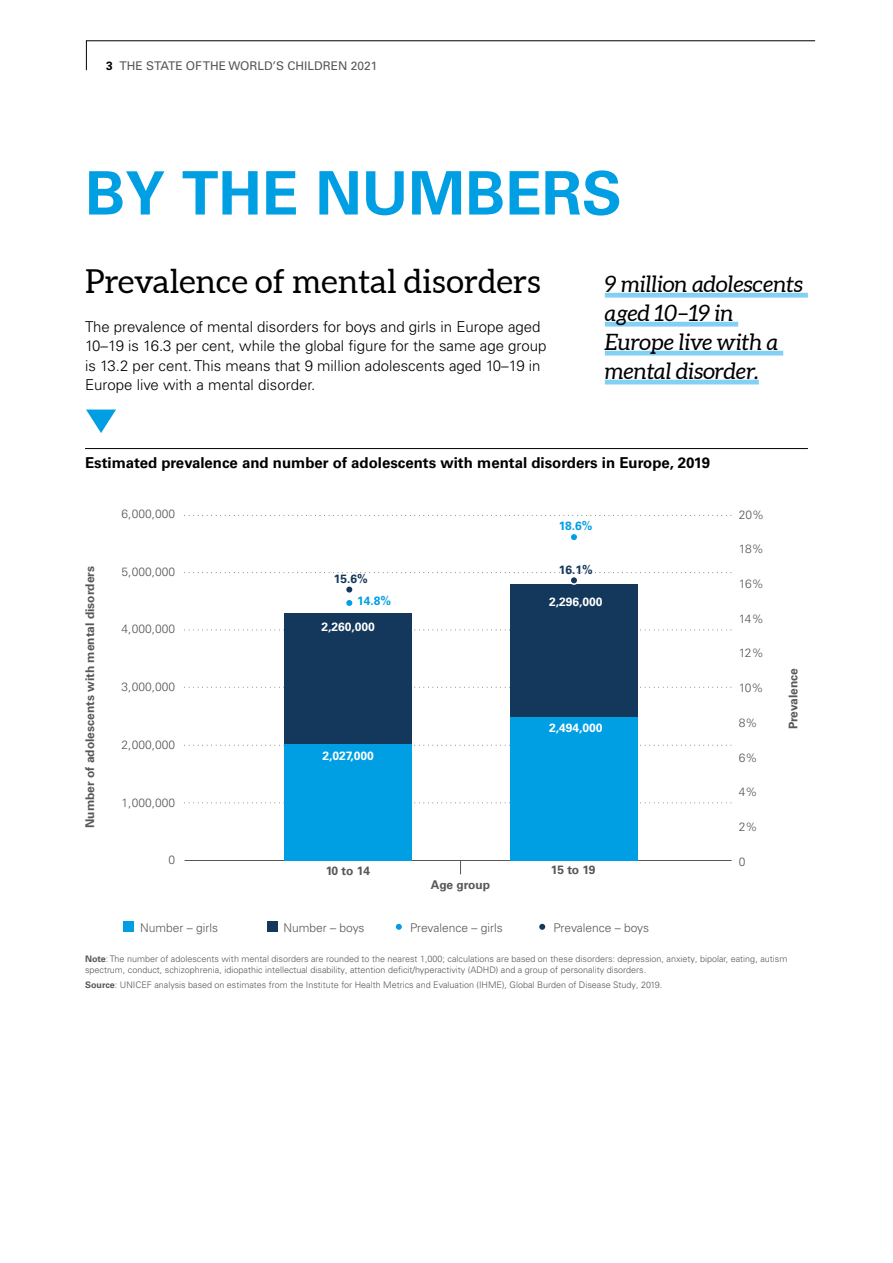
<style>
.page{position:relative;width:893px;height:1263px;background:#fff}
.page>*{position:absolute;margin:0;border:0;box-sizing:border-box;transform-origin:0 0}
.t1{font:700 60px "Univers LT Pro 65";color:#009fe3}
.t2{font:33px "Aleo";color:#000}
.t3{font:italic 22.5px/29px "Aleo";color:#000}
.t4{font:300 15px/19.5px "Univers LT Pro 45";color:#000}
.t5{font:700 15px "Univers LT Pro 65";color:#000}
.t6{font:300 12px "Univers LT Pro 45";color:#575756}
.t7{font:700 12px "Univers LT Pro 65";color:#575756}
.t8{font:700 12px "Univers LT Pro 65";color:#fff}
.t9{font:12px "Univers LT Pro 55 Roman";color:#575756}
.t10{font:700 12px "Univers LT Pro 65";color:#009fe3}
.t11{font:700 12px "Univers LT Pro 65";color:#14385b}
.t12{font:300 9px/10.8px "Univers LT Pro 45";color:#565756}
.s1{font-family:"Univers LT Pro 65";font-weight:700;color:#000}
.s2{font-family:"Univers LT Pro 65";font-weight:700}
</style>
<div class="page">
<svg style="left:86px;top:40px;width:730px;height:31px"></svg>
<hr style="left:85px;top:448px;width:723px;height:1px;background:#000">
<svg style="left:86px;top:410px;width:30px;height:23px"></svg>
<svg style="left:188px;top:802px;width:544px;height:1px"></svg>
<svg style="left:188px;top:745px;width:544px;height:1px"></svg>
<svg style="left:188px;top:687px;width:544px;height:1px"></svg>
<svg style="left:188px;top:629px;width:544px;height:1px"></svg>
<svg style="left:188px;top:572px;width:544px;height:1px"></svg>
<svg style="left:188px;top:515px;width:544px;height:1px"></svg>
<hr style="left:185px;top:860px;width:547px;height:1px;background:#575756">
<div style="left:124px;top:921px;width:10px;height:11px;background:#009fe3"></div>
<div style="left:395px;top:923px;width:8px;height:7px;background:#009fe3;border-radius:50%"></div>
<div style="left:394px;top:922px;width:9px;height:9px;border:2px solid #fff;border-radius:50%"></div>
<div style="left:538px;top:923px;width:8px;height:7px;background:#14385b;border-radius:50%"></div>
<div style="left:538px;top:922px;width:9px;height:9px;border:2px solid #fff;border-radius:50%"></div>
<div style="left:267px;top:921px;width:11px;height:11px;background:#14385b"></div>
<svg style="left:460px;top:861px;width:1px;height:13px"></svg>
<div style="left:284px;top:613px;width:128px;height:131px;background:#14385b"></div>
<div style="left:510px;top:584px;width:127px;height:133px;background:#14385b"></div>
<div style="left:284px;top:744px;width:128px;height:116px;background:#009fe3"></div>
<div style="left:510px;top:717px;width:127px;height:143px;background:#009fe3"></div>
<div style="left:346px;top:586px;width:7px;height:7px;background:#14385b;border-radius:50%"></div>
<div style="left:345px;top:585px;width:9px;height:9px;border:2px solid #fff;border-radius:50%"></div>
<div style="left:346px;top:599px;width:7px;height:8px;background:#009fe3;border-radius:50%"></div>
<div style="left:345px;top:598px;width:9px;height:9px;border:2px solid #fff;border-radius:50%"></div>
<div style="left:570px;top:576px;width:8px;height:8px;background:#14385b;border-radius:50%"></div>
<div style="left:569px;top:576px;width:9px;height:9px;border:2px solid #fff;border-radius:50%"></div>
<div style="left:570px;top:533px;width:8px;height:8px;background:#009fe3;border-radius:50%"></div>
<div style="left:569px;top:533px;width:9px;height:9px;border:2px solid #fff;border-radius:50%"></div>
<div style="left:605px;top:293px;width:203px;height:5px;background:#83d0f5"></div>
<div style="left:605px;top:322px;width:133px;height:5px;background:#83d0f5"></div>
<hr style="left:605px;top:351px;width:178px;height:4px;background:#83d0f5">
<hr style="left:605px;top:380px;width:154px;height:4px;background:#83d0f5">
<h3 class="t9" style="left:106px;top:59px;width:273px"><span class="s1">3</span> THE STATE OF THE WORLD’S CHILDREN 2021</h3>
<h1 class="t1" style="left:85px;top:158px;width:538px">BY THE NUMBERS</h1>
<h2 class="t2" style="left:85px;top:262px;width:457px">Prevalence of mental disorders</h2>
<p class="t4" style="left:85px;top:316px;width:463px">The prevalence of mental disorders for boys and girls in Europe aged 10–19 is 16.3 per cent, while the global figure for the same age group is 13.2 per cent. This means that 9 million adolescents aged 10–19 in Europe live with a mental disorder.</p>
<h3 class="t3" style="left:605px;top:270px;width:200px">9 million adolescents aged 10–19 in<br>Europe live with a mental disorder.</h3>
<h3 class="t5" style="left:85px;top:454px;width:627px">Estimated prevalence and number of adolescents with mental disorders in Europe, 2019</h3>
<h3 class="t7" style="left:83px;top:828px;width:263px;rotate:-90deg">Number of adolescents with mental disorders</h3>
<h3 class="t6" style="left:122px;top:506px;width:55px">6,000,000</h3>
<h3 class="t6" style="left:122px;top:564px;width:55px">5,000,000</h3>
<h3 class="t6" style="left:122px;top:622px;width:55px">4,000,000</h3>
<h3 class="t6" style="left:122px;top:680px;width:55px">3,000,000</h3>
<h3 class="t6" style="left:122px;top:737px;width:55px">2,000,000</h3>
<h3 class="t6" style="left:122px;top:795px;width:55px">1,000,000</h3>
<h3 class="t6" style="left:168px;top:853px;width:8px">0</h3>
<h3 class="t11" style="left:334px;top:571px;width:36px">15.6%</h3>
<h3 class="t10" style="left:357px;top:593px;width:36px">14.8%</h3>
<h3 class="t8" style="left:322px;top:620px;width:55px">2,260,000</h3>
<h3 class="t8" style="left:323px;top:749px;width:53px">2,027,000</h3>
<h3 class="t10" style="left:559px;top:518px;width:35px">18.6%</h3>
<h3 class="t11" style="left:559px;top:563px;width:36px">16.1%</h3>
<h3 class="t8" style="left:549px;top:595px;width:55px">2,296,000</h3>
<h3 class="t8" style="left:549px;top:721px;width:55px">2,494,000</h3>
<h3 class="t7" style="left:326px;top:863px;width:46px">10 to 14</h3>
<h3 class="t7" style="left:551px;top:863px;width:46px">15 to 19</h3>
<h3 class="t7" style="left:431px;top:877px;width:61px">Age group</h3>
<h3 class="t6" style="left:140px;top:920px;width:80px">Number – girls</h3>
<h3 class="t6" style="left:284px;top:920px;width:82px">Number – boys</h3>
<h3 class="t6" style="left:410px;top:920px;width:94px">Prevalence – girls</h3>
<h3 class="t6" style="left:553px;top:920px;width:97px">Prevalence – boys</h3>
<h3 class="t6" style="left:739px;top:507px;width:27px">20%</h3>
<h3 class="t6" style="left:739px;top:542px;width:26px">18%</h3>
<h3 class="t6" style="left:739px;top:576px;width:26px">16%</h3>
<h3 class="t6" style="left:739px;top:611px;width:26px">14%</h3>
<h3 class="t6" style="left:739px;top:646px;width:26px">12%</h3>
<h3 class="t6" style="left:739px;top:681px;width:26px">10%</h3>
<h3 class="t6" style="left:739px;top:715px;width:20px">8%</h3>
<h3 class="t6" style="left:739px;top:750px;width:20px">6%</h3>
<h3 class="t6" style="left:739px;top:785px;width:20px">4%</h3>
<h3 class="t6" style="left:739px;top:819px;width:20px">2%</h3>
<h3 class="t6" style="left:739px;top:854px;width:8px">0</h3>
<h3 class="t7" style="left:786px;top:729px;width:63px;rotate:-90deg">Prevalence</h3>
<p class="t12" style="left:85px;top:953px;width:704px"><span class="s2">Note</span>: The number of adolescents with mental disorders are rounded to the nearest 1,000; calculations are based on these disorders: depression, anxiety, bipolar, eating, autism spectrum, conduct, schizophrenia, idiopathic intellectual disability, attention deficit/hyperactivity (ADHD) and a group of personality disorders.</p>
<p class="t12" style="left:85px;top:979px;width:579px"><span class="s2">Source</span>: UNICEF analysis based on estimates from the Institute for Health Metrics and Evaluation (IHME), Global Burden of Disease Study, 2019.</p>
</div>
